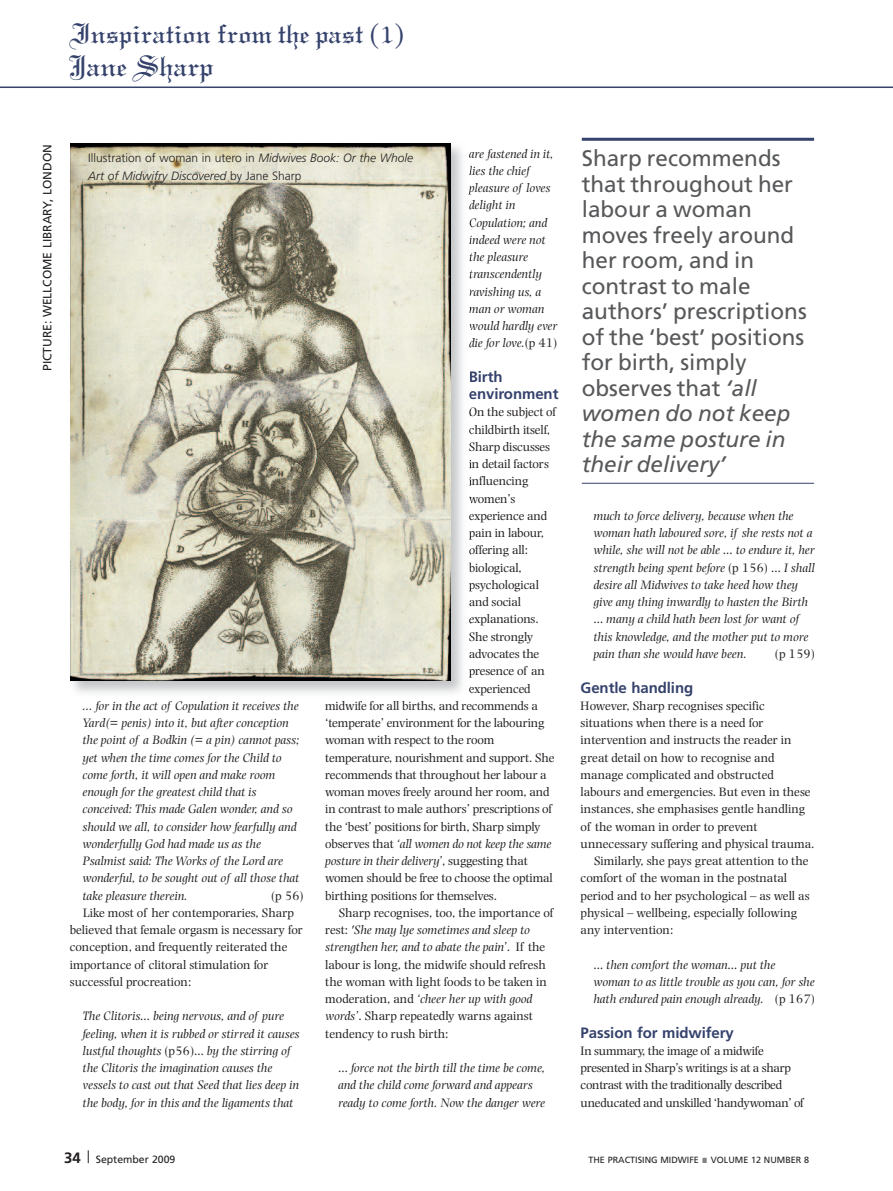
<style>
.page{position:relative;width:893px;height:1191px;background:#fff}
.page>*{position:absolute;margin:0;border:0;box-sizing:border-box;transform-origin:0 0}
.t1{font:31.5px "Linotext";color:#35426c}
.t2{font:30px "Linotext";color:#35426c}
.t3{font:22.5px/25.5px "Frutiger";color:#57585a}
.t4{font:700 15px/17.2px "Frutiger";letter-spacing:-.005em;color:#35426c}
.t5{font:12.75px/17.2px "Photina";letter-spacing:-.01em;color:#231f20}
.t6{font:italic 12.75px/17.2px "Photina";color:#231f20}
.t7{font:italic 300 12px/17.2px "Frutiger";color:#231f20}
.t8{font:12px "Frutiger";color:#231f20}
.t9{font:10.5px "Frutiger";color:#231f20}
.t10{font:9px "Frutiger";color:#231f20}
.s1{font-style:normal}
.s2{font-style:italic}
.s3{font-weight:700;font-size:15px}
.s4{color:#808285}
</style>
<div class="page">
<svg style="left:88px;top:1150px;width:1px;height:13px"></svg>
<hr style="left:0;top:86px;width:893px;height:2px;background:#35426c">
<hr style="left:582px;top:138px;width:232px;height:3px;background:#35426c">
<hr style="left:582px;top:483px;width:232px;height:1px;background:#35426c">
<img style="left:70px;top:143px;width:400px;height:550px">
<svg style="left:468px;top:185px;width:2px;height:9px"></svg>
<img style="left:71px;top:144px;width:380px;height:536px">
<h2 class="t2" style="left:69px;top:24px;width:337px">Inspiration from the past (1)</h2>
<h1 class="t1" style="left:69px;top:56px;width:146px">Jane Sharp</h1>
<p class="t8" style="left:43px;top:371px;width:228px;rotate:-90deg">PICTURE: WELLCOME LIBRARY, LONDON</p>
<p class="t6" style="left:469px;top:146px;width:90px">are fastened in it, lies the chief pleasure of loves delight in<br>Copulation; and indeed were not the pleasure transcendently ravishing us, a man or woman would hardly ever die for love.<span class="s1">(p 41)</span></p>
<p class="t4" style="left:469px;top:369px;width:91px">Birth environment</p>
<p class="t5" style="left:469px;top:404px;width:89px">On the subject of</p>
<p class="t5" style="left:469px;top:422px;width:83px">childbirth itself,</p>
<p class="t5" style="left:469px;top:439px;width:83px">Sharp discusses</p>
<p class="t5" style="left:469px;top:456px;width:82px">in detail factors</p>
<p class="t5" style="left:469px;top:473px;width:61px">influencing</p>
<p class="t5" style="left:469px;top:491px;width:48px">women’s</p>
<p class="t5" style="left:469px;top:508px;width:80px">experience and</p>
<p class="t5" style="left:469px;top:525px;width:77px">pain in labour,</p>
<p class="t5" style="left:469px;top:542px;width:61px">offering all:</p>
<p class="t5" style="left:469px;top:560px;width:55px">biological,</p>
<p class="t5" style="left:469px;top:577px;width:72px">psychological</p>
<p class="t5" style="left:469px;top:594px;width:54px">and social</p>
<p class="t5" style="left:469px;top:611px;width:71px">explanations.</p>
<p class="t5" style="left:469px;top:629px;width:66px">She strongly</p>
<p class="t5" style="left:469px;top:646px;width:72px">advocates the</p>
<p class="t5" style="left:469px;top:663px;width:77px">presence of an</p>
<p class="t5" style="left:469px;top:680px;width:63px">experienced</p>
<p class="t5" style="left:325px;top:698px;width:214px">midwife for all births, and recommends a</p>
<p class="t5" style="left:325px;top:715px;width:221px">‘temperate’ environment for the labouring</p>
<p class="t5" style="left:325px;top:732px;width:171px">woman with respect to the room</p>
<p class="t5" style="left:325px;top:749px;width:231px">temperature, nourishment and support. She</p>
<p class="t5" style="left:325px;top:767px;width:223px">recommends that throughout her labour a</p>
<p class="t5" style="left:325px;top:784px;width:226px">woman moves freely around her room, and</p>
<p class="t5" style="left:325px;top:801px;width:228px">in contrast to male authors’ prescriptions of</p>
<p class="t5" style="left:325px;top:818px;width:217px">the ‘best’ positions for birth, Sharp simply</p>
<p class="t6" style="left:325px;top:836px;width:228px"><span class="s1">observes that</span> ‘all women do not keep the same</p>
<p class="t6" style="left:325px;top:853px;width:204px">posture in their delivery’<span class="s1">, suggesting that</span></p>
<p class="t5" style="left:325px;top:870px;width:229px">women should be free to choose the optimal</p>
<p class="t5" style="left:325px;top:887px;width:173px">birthing positions for themselves.</p>
<p class="t5" style="left:339px;top:905px;width:216px">Sharp recognises, too, the importance of</p>
<p class="t6" style="left:325px;top:922px;width:206px"><span class="s1">rest:</span> 'She may lye sometimes and sleep to</p>
<p class="t6" style="left:325px;top:939px;width:222px">strengthen her, and to abate the pain’<span class="s1">. If the</span></p>
<p class="t5" style="left:325px;top:956px;width:222px">labour is long, the midwife should refresh</p>
<p class="t5" style="left:325px;top:974px;width:223px">the woman with light foods to be taken in</p>
<p class="t6" style="left:325px;top:991px;width:208px"><span class="s1">moderation, and</span> ‘cheer her up with good</p>
<p class="t5" style="left:325px;top:1008px;width:209px"><span class="s2">words’</span>. Sharp repeatedly warns against</p>
<p class="t5" style="left:325px;top:1025px;width:125px">tendency to rush birth:</p>
<p class="t6" style="left:338px;top:1060px;width:209px">… force not the birth till the time be come, and the child come forward and appears ready to come forth. Now the danger were</p>
<p class="t7" style="left:88px;top:150px;width:327px"><span class="s1">Illustration of woman in utero in</span> Midwives Book: Or the Whole<br>Art of Midwifry Discovered <span class="s1">by Jane Sharp</span></p>
<p class="t6" style="left:82px;top:698px;width:218px">... for in the act of Copulation it receives the Yard(= penis) into it, but after conception the point of a Bodkin (= a pin) cannot pass; yet when the time comes for the Child to come forth, it will open and make room enough for the greatest child that is conceived: This made Galen wonder, and so should we all, to consider how fearfully and wonderfully God had made us as the Psalmist said: The Works of the Lord are wonderful, to be sought out of all those that take pleasure therein.</p>
<p class="t5" style="left:271px;top:887px;width:34px">(p 56)</p>
<p class="t5" style="left:83px;top:905px;width:212px">Like most of her contemporaries, Sharp</p>
<p class="t5" style="left:70px;top:922px;width:234px">believed that female orgasm is necessary for</p>
<p class="t5" style="left:70px;top:939px;width:219px">conception, and frequently reiterated the</p>
<p class="t5" style="left:70px;top:956px;width:200px">importance of clitoral stimulation for</p>
<p class="t5" style="left:70px;top:974px;width:123px">successful procreation:</p>
<p class="t6" style="left:83px;top:1008px;width:218px">The Clitoris… being nervous, and of pure feeling, when it is rubbed or stirred it causes lustful thoughts <span class="s1">(p56)</span>… by the stirring of the Clitoris the imagination causes the vessels to cast out that Seed that lies deep in the body, for in this and the ligaments that</p>
<p class="t3" style="left:582px;top:147px;width:226px">Sharp recommends that throughout her labour a woman moves freely around her room, and in contrast to male authors’ prescriptions of the ‘best’ positions for birth, simply observes that <span class="s2">‘all women do not keep the same posture in their delivery’</span></p>
<p class="t6" style="left:593px;top:508px;width:223px">much to force delivery, because when the woman hath laboured sore, if she rests not a while, she will not be able … to endure it, her strength being spent before <span class="s1">(p 156)</span> … I shall desire all Midwives to take heed how they give any thing inwardly to hasten the Birth … many a child hath been lost for want of this knowledge, and the mother put to more pain than she would have been.</p>
<p class="t5" style="left:775px;top:646px;width:41px">(p 159)</p>
<p class="t4" style="left:581px;top:680px;width:114px">Gentle handling</p>
<p class="t5" style="left:581px;top:698px;width:186px">However, Sharp recognises specific</p>
<p class="t5" style="left:581px;top:715px;width:184px">situations when there is a need for</p>
<p class="t5" style="left:581px;top:732px;width:212px">intervention and instructs the reader in</p>
<p class="t5" style="left:581px;top:749px;width:195px">great detail on how to recognise and</p>
<p class="t5" style="left:581px;top:767px;width:195px">manage complicated and obstructed</p>
<p class="t5" style="left:581px;top:784px;width:231px">labours and emergencies. But even in these</p>
<p class="t5" style="left:581px;top:801px;width:226px">instances, she emphasises gentle handling</p>
<p class="t5" style="left:581px;top:818px;width:179px">of the woman in order to prevent</p>
<p class="t5" style="left:581px;top:836px;width:235px">unnecessary suffering and physical trauma.</p>
<p class="t5" style="left:594px;top:853px;width:216px">Similarly, she pays great attention to the</p>
<p class="t5" style="left:581px;top:870px;width:208px">comfort of the woman in the postnatal</p>
<p class="t5" style="left:581px;top:887px;width:230px">period and to her psychological – as well as</p>
<p class="t5" style="left:581px;top:905px;width:218px">physical – wellbeing, especially following</p>
<p class="t5" style="left:581px;top:922px;width:94px">any intervention:</p>
<p class="t6" style="left:593px;top:956px;width:223px">… then comfort the woman… put the woman to as little trouble as you can, for she hath endured pain enough already. <span class="s1">(p 167)</span></p>
<p class="t4" style="left:581px;top:1025px;width:155px">Passion for midwifery</p>
<p class="t5" style="left:581px;top:1043px;width:224px">In summary, the image of a midwife presented in Sharp’s writings is at a sharp contrast with the traditionally described uneducated and unskilled ‘handywoman’ of</p>
<p class="t9" style="left:64px;top:1155px;width:113px"><span class="s3">34</span> September 2009</p>
<p class="t10" style="left:588px;top:1156px;width:222px">THE PRACTISING MIDWIFE <span class="s4">■</span> VOLUME 12 NUMBER 8</p>
</div>
